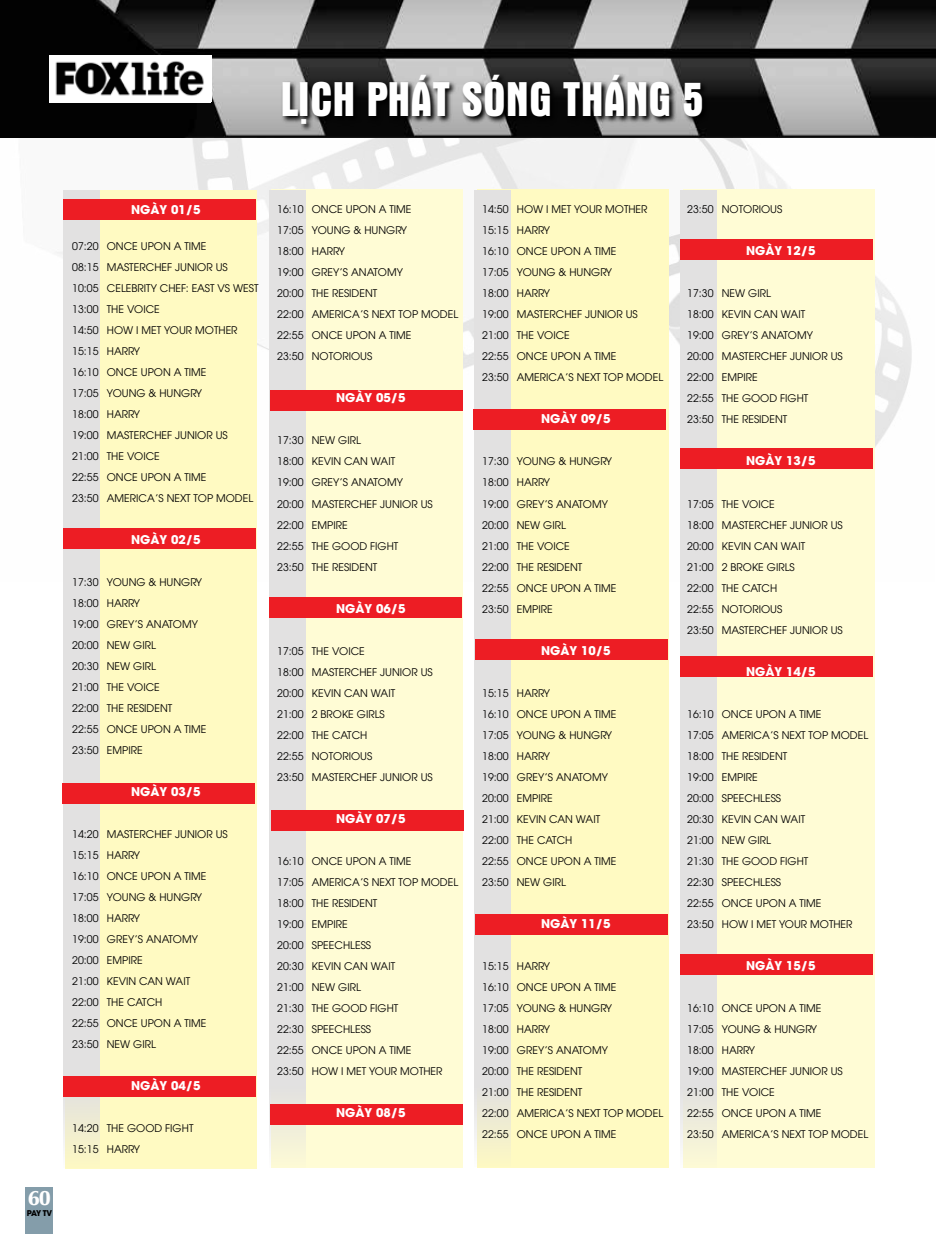
<style>
.page{position:relative;width:936px;height:1234px;background:#fff}
.page>*{position:absolute;margin:0;border:0;box-sizing:border-box;transform-origin:0 0}
.t1{font:49.5px "UTM Aurora";color:#fff}
.t2{font:21px "UVN Nhan Nang";color:#fff}
.t3{font:700 12px "UTM Avo";color:#fff}
.t4{font:10.5px/21px "UTM Avo";color:#000}
.t5{font:700 7.95px "UTM Avo";color:#000}
</style>
<div class="page">
<div style="left:25px;top:1186px;width:28px;height:47px;background:#849daa"></div>
<img style="left:0;top:137px;width:934px;height:444px">
<img style="left:0;top:0;width:935px;height:137px">
<svg style="left:281px;top:73px;width:428px;height:58px;background:#464646"></svg>
<div style="left:65px;top:190px;width:191px;height:978px;background:#fffac2"></div>
<div style="left:271px;top:190px;width:191px;height:977px;background:#fffcd5"></div>
<div style="left:682px;top:190px;width:192px;height:977px;background:#fffcd5"></div>
<div style="left:476px;top:190px;width:192px;height:977px;background:#fffac2"></div>
<div style="left:63px;top:190px;width:36px;height:977px;background:#e2e1e1"></div>
<div style="left:269px;top:190px;width:36px;height:977px;background:#e2e1e1"></div>
<div style="left:474px;top:190px;width:36px;height:975px;background:#e2e1e1"></div>
<div style="left:680px;top:190px;width:36px;height:977px;background:#e2e1e1"></div>
<div style="left:64px;top:199px;width:192px;height:20px;background:#ed1d24"></div>
<img style="left:49px;top:55px;width:161px;height:47px">
<div style="left:270px;top:390px;width:192px;height:20px;background:#ed1d24"></div>
<div style="left:473px;top:409px;width:192px;height:21px;background:#ed1d24"></div>
<div style="left:63px;top:528px;width:192px;height:21px;background:#ed1d24"></div>
<div style="left:680px;top:448px;width:193px;height:20px;background:#ed1d24"></div>
<div style="left:680px;top:239px;width:193px;height:20px;background:#ed1d24"></div>
<div style="left:269px;top:597px;width:192px;height:21px;background:#ed1d24"></div>
<div style="left:475px;top:639px;width:193px;height:21px;background:#ed1d24"></div>
<div style="left:680px;top:655px;width:193px;height:21px;background:#ed1d24"></div>
<div style="left:63px;top:782px;width:192px;height:21px;background:#ed1d24"></div>
<div style="left:271px;top:810px;width:192px;height:21px;background:#ed1d24"></div>
<div style="left:63px;top:1076px;width:192px;height:20px;background:#ed1d24"></div>
<div style="left:475px;top:913px;width:193px;height:21px;background:#ed1d24"></div>
<div style="left:270px;top:1104px;width:192px;height:20px;background:#ed1d24"></div>
<div style="left:680px;top:954px;width:193px;height:20px;background:#ed1d24"></div>
<h1 class="t1" style="left:280px;top:65px;width:424px">LỊCH PHÁT SÓNG THÁNG 5</h1>
<h2 class="t2" style="left:28px;top:1181px;width:24px">60</h2>
<p class="t5" style="left:27px;top:1205px;width:27px">PAY TV</p>
<p class="t3" style="left:131px;top:200px;width:71px">Ngày 01/5</p>
<p class="t4" style="left:72px;top:234px;width:35px">07:20 ONCE</p>
<p class="t4" style="left:72px;top:234px;width:127px;text-indent:68px">UPON A TIME<br>08:15 MASTERCHEF</p>
<p class="t4" style="left:175px;top:255px;width:54px">JUNIOR US</p>
<p class="t4" style="left:72px;top:276px;width:50px">10:05 CELEB</p>
<p class="t4" style="left:72px;top:276px;width:177px;text-indent:65px">RITY CHEF: EAST VS WEST<br>13:00 THE VOICE<br>14:50 HOW I MET YOUR MOTHER<br>15:15 HARRY<br>16:10 ONCE</p>
<p class="t4" style="left:72px;top:360px;width:131px;text-indent:68px">UPON A TIME<br>17:05 YOUNG &amp; HUNGRY<br>18:00 HARRY<br>19:00 MASTERCHEF</p>
<p class="t4" style="left:175px;top:423px;width:54px">JUNIOR US</p>
<p class="t4" style="left:72px;top:444px;width:81px">21:00 THE VOICE<br>22:55 ONCE</p>
<p class="t4" style="left:141px;top:465px;width:59px">UPON A TIME</p>
<p class="t4" style="left:72px;top:486px;width:35px">23:50 AME</p>
<p class="t4" style="left:130px;top:486px;width:112px">RICA’S NEXT TOP MODEL</p>
<p class="t3" style="left:131px;top:529px;width:71px">Ngày 02/5</p>
<p class="t4" style="left:72px;top:570px;width:131px">17:30 YOUNG &amp; HUNGRY<br>18:00 HARRY<br>19:00 GREY’S ANATOMY<br>20:00 NEW GIRL<br>20:30 NEW GIRL<br>21:00 THE VOICE<br>22:00 THE RESIDENT<br>22:55 ONCE</p>
<p class="t4" style="left:72px;top:717px;width:127px;text-indent:68px">UPON A TIME<br>23:50 EMPIRE</p>
<p class="t3" style="left:131px;top:781px;width:71px">Ngày 03/5</p>
<p class="t4" style="left:72px;top:822px;width:89px">14:20 MASTERCHEF</p>
<p class="t4" style="left:175px;top:822px;width:54px">JUNIOR US</p>
<p class="t4" style="left:72px;top:843px;width:69px">15:15 HARRY<br>16:10 ONCE</p>
<p class="t4" style="left:72px;top:864px;width:131px;text-indent:68px">UPON A TIME<br>17:05 YOUNG &amp; HUNGRY<br>18:00 HARRY<br>19:00 GREY’S ANATOMY<br>20:00 EMPIRE<br>21:00 KEVIN CAN WAIT<br>22:00 THE CATCH<br>22:55 ONCE</p>
<p class="t4" style="left:72px;top:1011px;width:127px;text-indent:68px">UPON A TIME<br>23:50 NEW GIRL</p>
<p class="t3" style="left:131px;top:1075px;width:71px">Ngày 04/5</p>
<p class="t4" style="left:72px;top:1116px;width:116px">14:20 THE GOOD FIGHT<br>15:15 HARRY</p>
<p class="t4" style="left:277px;top:198px;width:131px;text-indent:68px">UPON A TIME<br>17:05 YOUNG &amp; HUNGRY<br>18:00 HARRY<br>19:00 GREY’S ANATOMY<br>20:00 THE RESIDENT<br>22:00 AME</p>
<p class="t4" style="left:277px;top:198px;width:35px">16:10 ONCE</p>
<p class="t4" style="left:335px;top:303px;width:112px">RICA’S NEXT TOP MODEL</p>
<p class="t4" style="left:277px;top:324px;width:35px">22:55 ONCE</p>
<p class="t4" style="left:277px;top:324px;width:127px;text-indent:68px">UPON A TIME<br>23:50 NOTORIOUS</p>
<p class="t3" style="left:336px;top:388px;width:71px">Ngày 05/5</p>
<p class="t4" style="left:277px;top:429px;width:119px">17:30 NEW GIRL<br>18:00 KEVIN CAN WAIT<br>19:00 GREY’S ANATOMY<br>20:00 MASTERCHEF</p>
<p class="t4" style="left:380px;top:492px;width:54px">JUNIOR US</p>
<p class="t4" style="left:277px;top:513px;width:116px">22:00 EMPIRE<br>22:55 THE GOOD FIGHT<br>23:50 THE RESIDENT</p>
<p class="t3" style="left:336px;top:598px;width:71px">Ngày 06/5</p>
<p class="t4" style="left:277px;top:639px;width:89px">17:05 THE VOICE<br>18:00 MASTERCHEF</p>
<p class="t4" style="left:277px;top:660px;width:157px;text-indent:103px">JUNIOR US<br>20:00 KEVIN CAN WAIT<br>21:00 2 BROKE GIRLS<br>22:00 THE CATCH<br>22:55 NOTORIOUS<br>23:50 MASTERCHEF</p>
<p class="t4" style="left:380px;top:765px;width:54px">JUNIOR US</p>
<p class="t3" style="left:336px;top:808px;width:71px">Ngày 07/5</p>
<p class="t4" style="left:277px;top:849px;width:35px">16:10 ONCE</p>
<p class="t4" style="left:346px;top:849px;width:59px">UPON A TIME</p>
<p class="t4" style="left:277px;top:870px;width:35px">17:05 AME</p>
<p class="t4" style="left:277px;top:870px;width:170px;text-indent:58px">RICA’S NEXT TOP MODEL<br>18:00 THE RESIDENT<br>19:00 EMPIRE<br>20:00 SPEECHLESS<br>20:30 KEVIN CAN WAIT<br>21:00 NEW GIRL<br>21:30 THE GOOD FIGHT<br>22:30 SPEECHLESS<br>22:55 ONCE</p>
<p class="t4" style="left:277px;top:1038px;width:167px;text-indent:68px">UPON A TIME<br>23:50 HOW I MET YOUR MOTHER</p>
<p class="t3" style="left:336px;top:1102px;width:71px">Ngày 08/5</p>
<p class="t4" style="left:482px;top:198px;width:167px">14:50 HOW I MET YOUR MOTHER<br>15:15 HARRY<br>16:10 ONCE</p>
<p class="t4" style="left:482px;top:240px;width:131px;text-indent:68px">UPON A TIME<br>17:05 YOUNG &amp; HUNGRY<br>18:00 HARRY<br>19:00 MASTERCHEF</p>
<p class="t4" style="left:585px;top:303px;width:54px">JUNIOR US</p>
<p class="t4" style="left:482px;top:324px;width:81px">21:00 THE VOICE<br>22:55 ONCE</p>
<p class="t4" style="left:550px;top:345px;width:59px">UPON A TIME</p>
<p class="t4" style="left:482px;top:366px;width:35px">23:50 AME</p>
<p class="t4" style="left:540px;top:366px;width:112px">RICA’S NEXT TOP MODEL</p>
<p class="t3" style="left:541px;top:409px;width:71px">Ngày 09/5</p>
<p class="t4" style="left:482px;top:450px;width:131px">17:30 YOUNG &amp; HUNGRY<br>18:00 HARRY<br>19:00 GREY’S ANATOMY<br>20:00 NEW GIRL<br>21:00 THE VOICE<br>22:00 THE RESIDENT<br>22:55 ONCE</p>
<p class="t4" style="left:482px;top:576px;width:127px;text-indent:68px">UPON A TIME<br>23:50 EMPIRE</p>
<p class="t3" style="left:541px;top:640px;width:71px">Ngày 10/5</p>
<p class="t4" style="left:482px;top:681px;width:69px">15:15 HARRY<br>16:10 ONCE</p>
<p class="t4" style="left:482px;top:702px;width:131px;text-indent:68px">UPON A TIME<br>17:05 YOUNG &amp; HUNGRY<br>18:00 HARRY<br>19:00 GREY’S ANATOMY<br>20:00 EMPIRE<br>21:00 KEVIN CAN WAIT<br>22:00 THE CATCH<br>22:55 ONCE</p>
<p class="t4" style="left:482px;top:849px;width:127px;text-indent:68px">UPON A TIME<br>23:50 NEW GIRL</p>
<p class="t3" style="left:541px;top:913px;width:71px">Ngày 11/5</p>
<p class="t4" style="left:482px;top:954px;width:69px">15:15 HARRY<br>16:10 ONCE</p>
<p class="t4" style="left:482px;top:975px;width:131px;text-indent:68px">UPON A TIME<br>17:05 YOUNG &amp; HUNGRY<br>18:00 HARRY<br>19:00 GREY’S ANATOMY<br>20:00 THE RESIDENT<br>21:00 THE RESIDENT<br>22:00 AME</p>
<p class="t4" style="left:540px;top:1101px;width:112px">RICA’S NEXT TOP MODEL</p>
<p class="t4" style="left:482px;top:1122px;width:35px">22:55 ONCE</p>
<p class="t4" style="left:550px;top:1122px;width:59px">UPON A TIME</p>
<p class="t4" style="left:687px;top:198px;width:95px">23:50 NOTORIOUS</p>
<p class="t3" style="left:746px;top:241px;width:71px">Ngày 12/5</p>
<p class="t4" style="left:687px;top:282px;width:119px">17:30 NEW GIRL<br>18:00 KEVIN CAN WAIT<br>19:00 GREY’S ANATOMY<br>20:00 MASTERCHEF</p>
<p class="t4" style="left:790px;top:345px;width:54px">JUNIOR US</p>
<p class="t4" style="left:687px;top:366px;width:116px">22:00 EMPIRE<br>22:55 THE GOOD FIGHT<br>23:50 THE RESIDENT</p>
<p class="t3" style="left:746px;top:451px;width:71px">Ngày 13/5</p>
<p class="t4" style="left:687px;top:492px;width:89px">17:05 THE VOICE<br>18:00 MASTERCHEF</p>
<p class="t4" style="left:687px;top:513px;width:157px;text-indent:103px">JUNIOR US<br>20:00 KEVIN CAN WAIT<br>21:00 2 BROKE GIRLS<br>22:00 THE CATCH<br>22:55 NOTORIOUS<br>23:50 MASTERCHEF</p>
<p class="t4" style="left:790px;top:618px;width:54px">JUNIOR US</p>
<p class="t3" style="left:746px;top:661px;width:71px">Ngày 14/5</p>
<p class="t4" style="left:687px;top:702px;width:35px">16:10 ONCE</p>
<p class="t4" style="left:755px;top:702px;width:59px">UPON A TIME</p>
<p class="t4" style="left:687px;top:723px;width:35px">17:05 AME</p>
<p class="t4" style="left:687px;top:723px;width:170px;text-indent:58px">RICA’S NEXT TOP MODEL<br>18:00 THE RESIDENT<br>19:00 EMPIRE<br>20:00 SPEECHLESS<br>20:30 KEVIN CAN WAIT<br>21:00 NEW GIRL<br>21:30 THE GOOD FIGHT<br>22:30 SPEECHLESS<br>22:55 ONCE</p>
<p class="t4" style="left:687px;top:891px;width:167px;text-indent:68px">UPON A TIME<br>23:50 HOW I MET YOUR MOTHER</p>
<p class="t3" style="left:746px;top:955px;width:71px">Ngày 15/5</p>
<p class="t4" style="left:687px;top:996px;width:35px">16:10 ONCE</p>
<p class="t4" style="left:687px;top:996px;width:131px;text-indent:68px">UPON A TIME<br>17:05 YOUNG &amp; HUNGRY<br>18:00 HARRY<br>19:00 MASTERCHEF</p>
<p class="t4" style="left:790px;top:1059px;width:54px">JUNIOR US</p>
<p class="t4" style="left:687px;top:1080px;width:81px">21:00 THE VOICE<br>22:55 ONCE</p>
<p class="t4" style="left:755px;top:1101px;width:59px">UPON A TIME</p>
<p class="t4" style="left:687px;top:1122px;width:35px">23:50 AME</p>
<p class="t4" style="left:744px;top:1122px;width:112px">RICA’S NEXT TOP MODEL</p>
</div>
